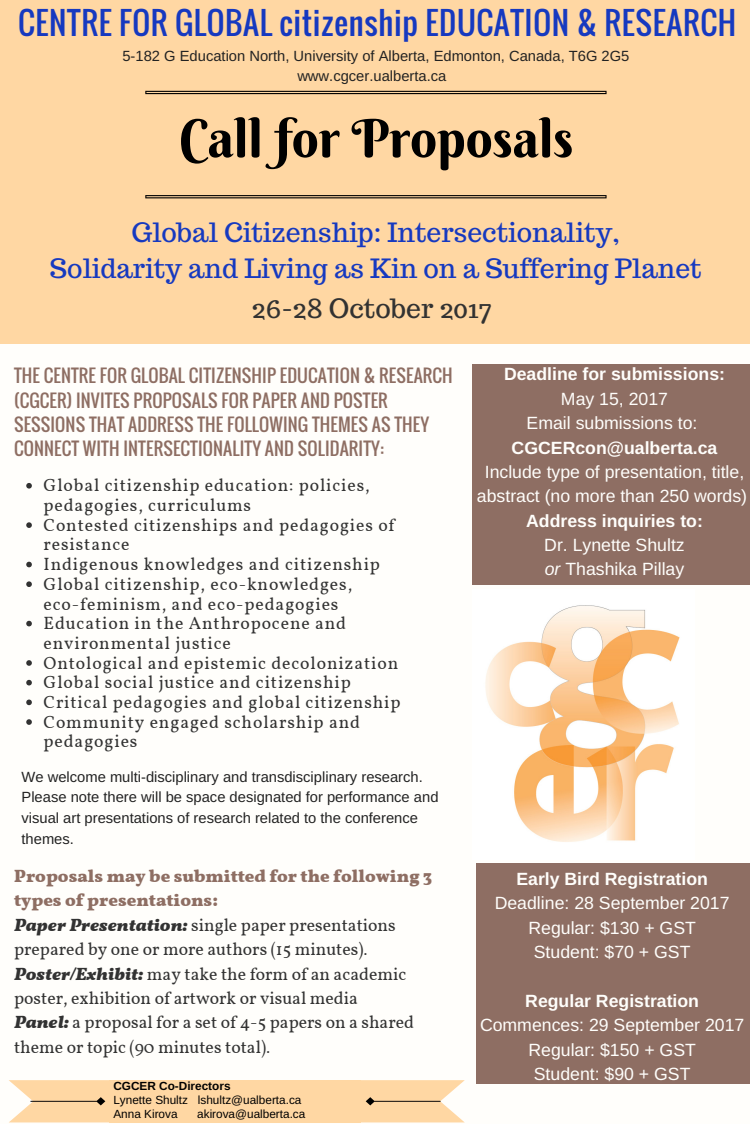
<style>
.page{position:relative;width:750px;height:1124px;background:#fffefb}
.page>*{position:absolute;margin:0;border:0;box-sizing:border-box;transform-origin:0 0}
.t1{font:52.75px "Berkshire Swash";color:#000}
.t2{font:31px "Oswald";letter-spacing:.02em;color:#1639c0}
.t3{font:26.5px/36.5px "Trocchi";color:#1639c0;text-align:center}
.t4{font:26.5px "Trocchi";color:#323232}
.t5{font:17.62px/19.8px "Vollkorn";letter-spacing:.05em;color:#323232}
.t6{font:17.62px/24.4px "Vollkorn";color:#323232}
.t7{font:17.62px/24.4px "Arimo";color:#fffefb;text-align:center}
.t8{font:17.62px/24.4px "Oswald";letter-spacing:.005em;color:#8e6e63}
.t9{font:700 17.62px "Arimo";color:#fffefb}
.t10{font:14.75px/20.6px "Arimo";color:#222}
.t11{font:11.75px/14px "Arimo";color:#000}
.t12{font:700 11.75px "Arimo";color:#000}
.s1{font-style:italic}
.s2{font-weight:700;color:#8e6e63}
.s3{font-weight:700;font-style:italic}
</style>
<div class="page">
<div style="left:0;top:0;width:750px;height:344px;background:#ffd7a3"></div>
<div style="left:476px;top:863px;width:274px;height:221px;background:#8e6e63"></div>
<div style="left:472px;top:364px;width:278px;height:221px;background:#8e6e63"></div>
<svg style="left:26px;top:483px;width:6px;height:5px"></svg>
<svg style="left:26px;top:522px;width:6px;height:6px"></svg>
<svg style="left:26px;top:562px;width:6px;height:5px"></svg>
<svg style="left:26px;top:581px;width:6px;height:6px"></svg>
<svg style="left:26px;top:621px;width:6px;height:5px"></svg>
<svg style="left:26px;top:660px;width:6px;height:6px"></svg>
<svg style="left:26px;top:680px;width:6px;height:5px"></svg>
<svg style="left:26px;top:699px;width:6px;height:6px"></svg>
<svg style="left:26px;top:719px;width:6px;height:6px"></svg>
<svg style="left:145px;top:91px;width:462px;height:3px"></svg>
<svg style="left:145px;top:195px;width:462px;height:3px"></svg>
<img style="left:486px;top:605px;width:194px;height:237px">
<div style="left:110px;top:1080px;width:251px;height:42px;background:#ffd7a3"></div>
<svg style="left:9px;top:1080px;width:101px;height:42px;background:#f8d6a9"></svg>
<svg style="left:361px;top:1080px;width:104px;height:42px;background:#f9d6aa"></svg>
<h2 class="t2" style="left:18px;top:-1px;width:719px">CENTRE FOR GLOBAL citizenship EDUCATION &amp; RESEARCH</h2>
<p class="t10" style="left:122px;top:45px;width:509px;text-align:center">5-182 G Education North, University of Alberta, Edmonton, Canada, T6G 2G5 www.cgcer.ualberta.ca</p>
<h1 class="t1" style="left:179px;top:106px;width:396px">Call for Proposals</h1>
<h3 class="t3" style="left:50px;top:214px;width:653px">Global Citizenship: Intersectionality,<br>Solidarity and Living as Kin on a Suffering Planet</h3>
<h3 class="t4" style="left:252px;top:291px;width:242px">26-28 October 2017</h3>
<p class="t8" style="left:14px;top:363px;width:440px">THE CENTRE FOR GLOBAL CITIZENSHIP EDUCATION &amp; RESEARCH (CGCER) INVITES PROPOSALS FOR PAPER AND POSTER SESSIONS THAT ADDRESS THE FOLLOWING THEMES AS THEY CONNECT WITH INTERSECTIONALITY AND SOLIDARITY:</p>
<p class="t9" style="left:504px;top:364px;width:223px">Deadline for submissions:</p>
<p class="t7" style="left:527px;top:386px;width:172px">May 15, 2017<br>Email submissions to:</p>
<p class="t9" style="left:512px;top:437px;width:207px">CGCERcon@ualberta.ca</p>
<p class="t7" style="left:477px;top:460px;width:272px">Include type of presentation, title, abstract (no more than 250 words)</p>
<p class="t9" style="left:526px;top:511px;width:178px">Address inquiries to:</p>
<p class="t7" style="left:544px;top:533px;width:142px;text-align:left">Dr. Lynette Shultz <span class="s1">or</span> Thashika Pillay</p>
<p class="t5" style="left:44px;top:475px;width:358px">Global citizenship education: policies, pedagogies, curriculums<br>Contested citizenships and pedagogies of resistance<br>Indigenous knowledges and citizenship Global citizenship, eco-knowledges, eco-feminism, and eco-pedagogies Education in the Anthropocene and environmental justice<br>Ontological and epistemic decolonization Global social justice and citizenship Critical pedagogies and global citizenship Community engaged scholarship and pedagogies</p>
<p class="t10" style="left:22px;top:766px;width:418px">We welcome multi-disciplinary and transdisciplinary research.<br>Please note there will be space designated for performance and visual art presentations of research related to the conference themes.</p>
<p class="t6" style="left:14px;top:863px;width:420px"><span class="s2">Proposals may be submitted for the following 3 types of presentations:<br></span><span class="s3">Paper Presentation:</span> single paper presentations prepared by one or more authors (15 minutes).<br><span class="s3">Poster/Exhibit:</span> may take the form of an academic poster, exhibition of artwork or visual media<br><span class="s3">Panel:</span> a proposal for a set of 4-5 papers on a shared theme or topic (90 minutes total).</p>
<p class="t12" style="left:113px;top:1079px;width:119px">CGCER Co-Directors</p>
<p class="t11" style="left:113px;top:1093px;width:190px">Lynette Shultz lshultz@ualberta.ca<br>Anna Kirova</p>
<p class="t11" style="left:197px;top:1107px;width:110px">akirova@ualberta.ca</p>
<p class="t9" style="left:516px;top:869px;width:193px">Early Bird Registration</p>
<p class="t7" style="left:495px;top:891px;width:236px">Deadline: 28 September 2017<br>Regular: $130 + GST<br>Student: $70 + GST</p>
<p class="t9" style="left:525px;top:991px;width:175px">Regular Registration</p>
<p class="t7" style="left:480px;top:1013px;width:266px">Commences: 29 September 2017<br>Regular: $150 + GST<br>Student: $90 + GST</p>
</div>
